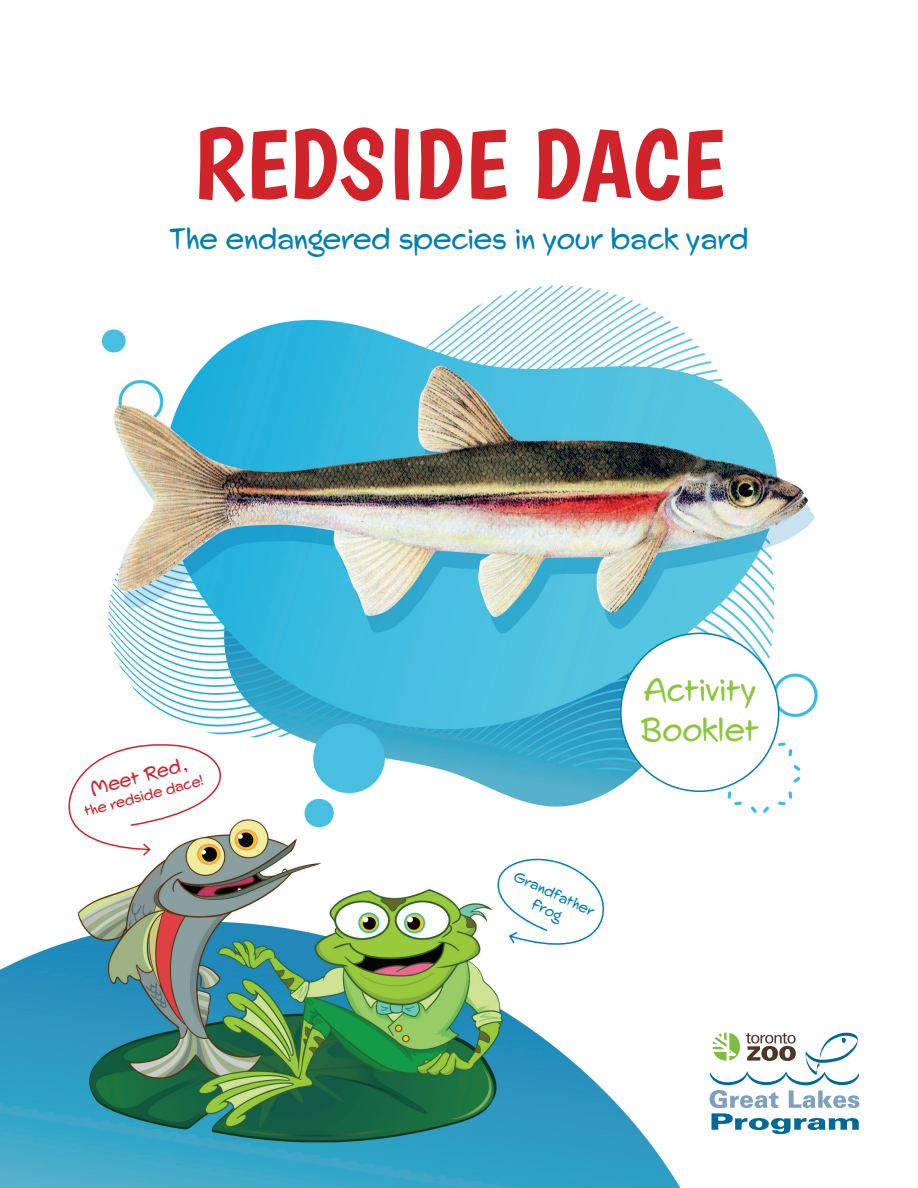
<style>
.page{position:relative;width:918px;height:1188px;background:#fff}
.page>*{position:absolute;margin:0;border:0;box-sizing:border-box;transform-origin:0 0}
.t1{font:99px "Boogaloo";color:#d1232a}
.t2{font:32.85px/39.5px "Swing King";color:#8bc63e}
.t3{font:30px "Swing King";color:#007fb2}
.t4{font:19.5px "Swing King";color:#d1232a}
.t5{font:15px "Swing King";color:#d1232a}
.t6{font:15px/18px "Swing King";color:#007fb2;text-align:center}
</style>
<div class="page">
<img style="left:0;top:285px;width:860px;height:903px">
<div style="left:621px;top:633px;width:158px;height:158px;background:#fff;border-radius:50%"></div>
<svg style="left:710px;top:1032px;width:149px;height:102px"></svg>
<svg style="left:60px;top:740px;width:190px;height:117px"></svg>
<svg style="left:491px;top:848px;width:127px;height:117px"></svg>
<h1 class="t1" style="left:193px;top:105px;width:534px">REDSIDE DACE</h1>
<p class="t3" style="left:169px;top:221px;width:581px">The endangered species in your back yard</p>
<p class="t4" style="left:88px;top:778px;width:100px;rotate:-15deg">Meet Red,</p>
<p class="t5" style="left:82px;top:803px;width:124px;rotate:-15deg">the redside dace!</p>
<p class="t2" style="left:640px;top:670px;width:120px">Activity<br>Booklet</p>
<p class="t6" style="left:519px;top:867px;width:89px;rotate:25deg">Grandfather<br>Frog</p>
</div>
